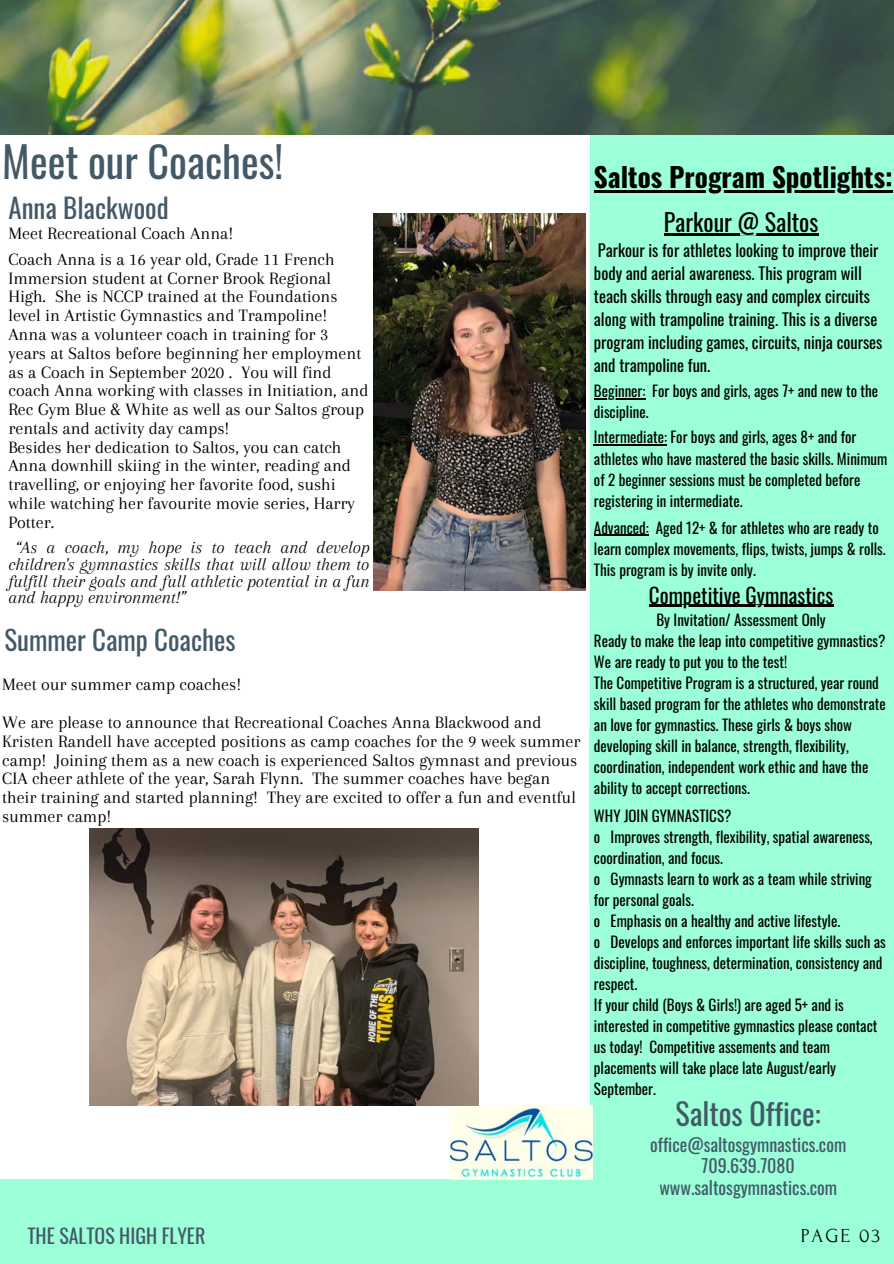
<style>
.page{position:relative;width:894px;height:1264px;background:#fff}
.page>*{position:absolute;margin:0;border:0;box-sizing:border-box;transform-origin:0 0}
.t1{font:42px "Oswald";color:#435967}
.t2{font:30px "Oswald";color:#435967}
.t3{font:27px "Oswald";color:#435967}
.t4{font:700 27px "Oswald";color:#000}
.t5{font:24px "Oswald";color:#000}
.t6{font:21px "Oswald";color:#000}
.t7{font:19.8px "Oswald";color:#435967}
.t8{font:19.8px "Forum";letter-spacing:.1em;color:#000}
.t9{font:18px/18.8px "Arapey";color:#000}
.t10{font:italic 18px/17px "Arapey";color:#000;text-align:justify}
.t11{font:18px "Oswald";color:#435967}
.t12{font:16.5px/23px "Oswald";color:#000}
.t13{font:15px/21px "Oswald";color:#000}
</style>
<div class="page">
<div style="left:590px;top:111px;width:303px;height:622px;background:#9bffd8"></div>
<div style="left:0;top:1178px;width:893px;height:85px;background:#9bffd8"></div>
<img style="left:0;top:0;width:893px;height:134px">
<div style="left:589px;top:730px;width:304px;height:174px;background:#9bffd8"></div>
<div style="left:590px;top:903px;width:303px;height:276px;background:#9bffd8"></div>
<img style="left:450px;top:1105px;width:142px;height:74px">
<img style="left:374px;top:214px;width:211px;height:376px">
<hr style="left:663px;top:233px;width:155px;height:2px;background:#000">
<hr style="left:593px;top:398px;width:52px;height:1px;background:#000">
<hr style="left:593px;top:444px;width:73px;height:2px;background:#000">
<hr style="left:593px;top:534px;width:55px;height:2px;background:#000">
<hr style="left:648px;top:605px;width:185px;height:2px;background:#000">
<img style="left:89px;top:828px;width:389px;height:277px">
<hr style="left:593px;top:190px;width:299px;height:2px;background:#000">
<p class="t1" style="left:2px;top:128px;width:282px">Meet our Coaches!</p>
<p class="t3" style="left:8px;top:187px;width:162px">Anna Blackwood</p>
<p class="t9" style="left:8px;top:223px;width:226px">Meet Recreational Coach Anna!</p>
<p class="t9" style="left:8px;top:250px;width:330px">Coach Anna is a 16 year old, Grade 11 French Immersion student at Corner Brook Regional High. She is NCCP trained at the Foundations level in Artistic Gymnastics and Trampoline!</p>
<p class="t9" style="left:8px;top:325px;width:361px">Anna was a volunteer coach in training for 3 years at Saltos before beginning her employment as a Coach in September 2020 . You will find coach Anna working with classes in Initiation, and Rec Gym Blue &amp; White as well as our Saltos group rentals and activity day camps!</p>
<p class="t9" style="left:8px;top:437px;width:348px">Besides her dedication to Saltos, you can catch Anna downhill skiing in the winter, reading and travelling, or enjoying her favorite food, sushi while watching her favourite movie series, Harry Potter.</p>
<p class="t10" style="left:8px;top:538px;width:362px;text-indent:9px">“As a coach, my hope is to teach and develop children's gymnastics skills that will allow them to fulfill their goals and full athletic potential in a fun and happy environment!”</p>
<p class="t3" style="left:4px;top:618px;width:233px">Summer Camp Coaches</p>
<p class="t9" style="left:2px;top:675px;width:240px">Meet our summer camp coaches!</p>
<p class="t9" style="left:2px;top:712px;width:579px">We are please to announce that Recreational Coaches Anna Blackwood and Kristen Randell have accepted positions as camp coaches for the 9 week summer camp! Joining them as a new coach is experienced Saltos gymnast and previous CIA cheer athlete of the year, Sarah Flynn. The summer coaches have began their training and started planning! They are excited to offer a fun and eventful summer camp!</p>
<p class="t4" style="left:593px;top:155px;width:300px">Saltos Program Spotlights:</p>
<p class="t5" style="left:663px;top:203px;width:156px">Parkour @ Saltos</p>
<p class="t12" style="left:593px;top:238px;width:290px">Parkour is for athletes looking to improve their body and aerial awareness. This program will teach skills through easy and complex circuits along with trampoline training. This is a diverse program including games, circuits, ninja courses and trampoline fun.</p>
<p class="t13" style="left:593px;top:380px;width:286px">Beginner: For boys and girls, ages 7+ and new to the discipline.</p>
<p class="t13" style="left:593px;top:426px;width:295px">Intermediate: For boys and girls, ages 8+ and for athletes who have mastered the basic skills. Minimum of 2 beginner sessions must be completed before registering in intermediate.</p>
<p class="t13" style="left:593px;top:516px;width:293px">Advanced: Aged 12+ &amp; for athletes who are ready to learn complex movements, flips, twists, jumps &amp; rolls.<br>This program is by invite only.</p>
<p class="t6" style="left:648px;top:578px;width:186px">Competitive Gymnastics</p>
<p class="t13" style="left:656px;top:609px;width:171px">By Invitation/ Assessment Only</p>
<p class="t13" style="left:593px;top:630px;width:293px">Ready to make the leap into competitive gymnastics?<br>We are ready to put you to the test!</p>
<p class="t13" style="left:593px;top:672px;width:293px">The Competitive Program is a structured, year round skill based program for the athletes who demonstrate an love for gymnastics. These girls &amp; boys show developing skill in balance, strength, flexibility, coordination, independent work ethic and have the ability to accept corrections.</p>
<p class="t13" style="left:593px;top:804px;width:139px">WHY JOIN GYMNASTICS?</p>
<p class="t13" style="left:593px;top:825px;width:280px">o Improves strength, flexibility, spatial awareness, coordination, and focus.</p>
<p class="t13" style="left:593px;top:867px;width:279px">o Gymnasts learn to work as a team while striving for personal goals.</p>
<p class="t13" style="left:593px;top:909px;width:248px">o Emphasis on a healthy and active lifestyle.</p>
<p class="t13" style="left:593px;top:930px;width:293px">o Develops and enforces important life skills such as discipline, toughness, determination, consistency and respect.</p>
<p class="t13" style="left:593px;top:993px;width:285px">If your child (Boys &amp; Girls!) are aged 5+ and is interested in competitive gymnastics please contact us today! Competitive assements and team placements will take place late August/early September.</p>
<p class="t2" style="left:675px;top:1089px;width:147px">Saltos Office:</p>
<p class="t11" style="left:650px;top:1130px;width:197px">office@saltosgymnastics.com</p>
<p class="t11" style="left:701px;top:1151px;width:95px">709.639.7080</p>
<p class="t11" style="left:659px;top:1172px;width:179px">www.saltosgymnastics.com</p>
<p class="t7" style="left:27px;top:1220px;width:179px">THE SALTOS HIGH FLYER</p>
<p class="t8" style="left:800px;top:1224px;width:81px">PAGE 03</p>
</div>
